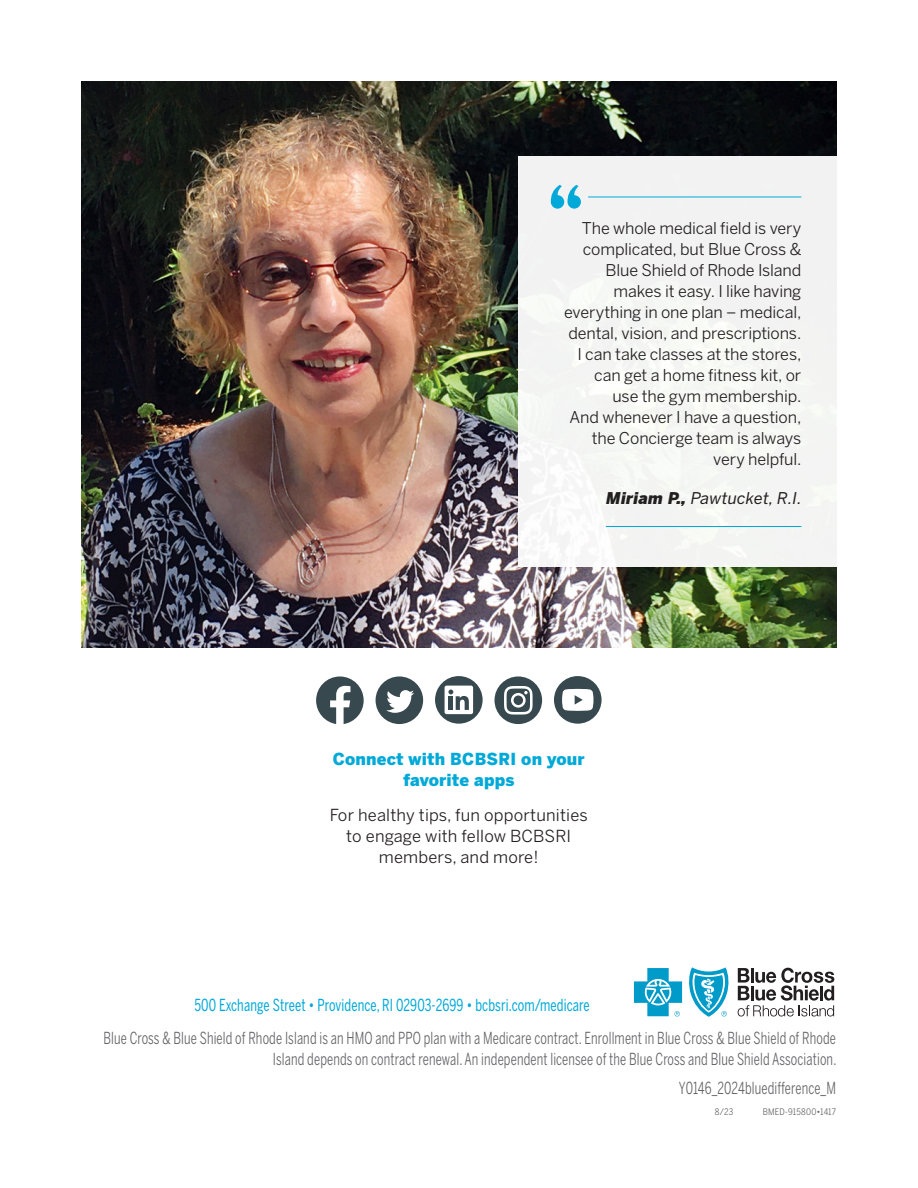
<style>
.page{position:relative;width:918px;height:1188px;background:#fff}
.page>*{position:absolute;margin:0;border:0;box-sizing:border-box;transform-origin:0 0}
.t1{font:16.5px/21px "Benton Sans Cond";letter-spacing:.01em;color:#636366;text-align:right;scale:.8 1}
.BODY_TEXT_10_5_14{font:16.5px/21px "Benton Sans";letter-spacing:.01em;color:#231f20;text-align:center}
.t2{font:16.5px "Benton Sans Cond";letter-spacing:.01em;color:#00a9d8;scale:.8 1}
.BODY_TEXT_10_5_14-2{font:900 16.5px/21px "Benton Sans";letter-spacing:.01em;color:#00a9d8;text-align:center}
.Subhead__14_18_5{font:16.2px/21px "Benton Sans";letter-spacing:-.01em;color:#231f20;text-align:right}
.BODY_TEXT_10_5_14-3{font:italic 16.2px "Benton Sans";letter-spacing:.01em;color:#231f20}
.t3{font:9px "Benton Sans Cond";letter-spacing:.025em;color:#636366}
.s1{font-weight:900}
</style>
<div class="page">
<svg style="left:634px;top:968px;width:48px;height:48px"></svg>
<svg style="left:689px;top:967px;width:40px;height:50px"></svg>
<svg style="left:738px;top:968px;width:96px;height:48px"></svg>
<img style="left:81px;top:81px;width:756px;height:567px">
<div style="left:518px;top:156px;width:319px;height:411px;background:#f3f4f3"></div>
<svg style="left:551px;top:185px;width:30px;height:24px"></svg>
<hr style="left:588px;top:197px;width:213px;height:1px;background:#00a9d8">
<hr style="left:606px;top:526px;width:195px;height:1px;background:#00a9d8">
<svg style="left:316px;top:676px;width:48px;height:48px"></svg>
<svg style="left:495px;top:676px;width:47px;height:48px"></svg>
<svg style="left:435px;top:676px;width:48px;height:48px"></svg>
<svg style="left:376px;top:676px;width:47px;height:48px"></svg>
<svg style="left:554px;top:676px;width:48px;height:48px"></svg>
<p class="Subhead__14_18_5" style="left:564px;top:217px;width:239px">The whole medical field is very complicated, but Blue Cross &amp;<br>Blue Shield of Rhode Island makes it easy. I like having everything in one plan – medical, dental, vision, and prescriptions.<br>I can take classes at the stores, can get a home fitness kit, or<br>use the gym membership.<br>And whenever I have a question, the Concierge team is always very helpful.</p>
<p class="BODY_TEXT_10_5_14-3" style="left:606px;top:489px;width:197px"><span class="s1">Miriam P.,</span> Pawtucket, R.I.</p>
<p class="BODY_TEXT_10_5_14-2" style="left:333px;top:748px;width:253px">Connect with BCBSRI on your favorite apps</p>
<p class="BODY_TEXT_10_5_14" style="left:330px;top:804px;width:259px">For healthy tips, fun opportunities to engage with fellow BCBSRI members, and more!</p>
<p class="t2" style="left:194px;top:996px;width:496px">500 Exchange Street • Providence, RI 02903-2699 • bcbsri.com/medicare</p>
<p class="t1" style="left:103px;top:1028px;width:918px">Blue Cross &amp; Blue Shield of Rhode Island is an HMO and PPO plan with a Medicare contract. Enrollment in Blue Cross &amp; Blue Shield of Rhode<br>Island depends on contract renewal. An independent licensee of the Blue Cross and Blue Shield Association.</p>
<p class="t1" style="left:679px;top:1078px;width:198px">Y0146_2024bluedifference_M</p>
<p class="t3" style="left:715px;top:1106px;width:20px">8/23</p>
<p class="t3" style="left:763px;top:1106px;width:75px">BMED-915800•1417</p>
</div>
